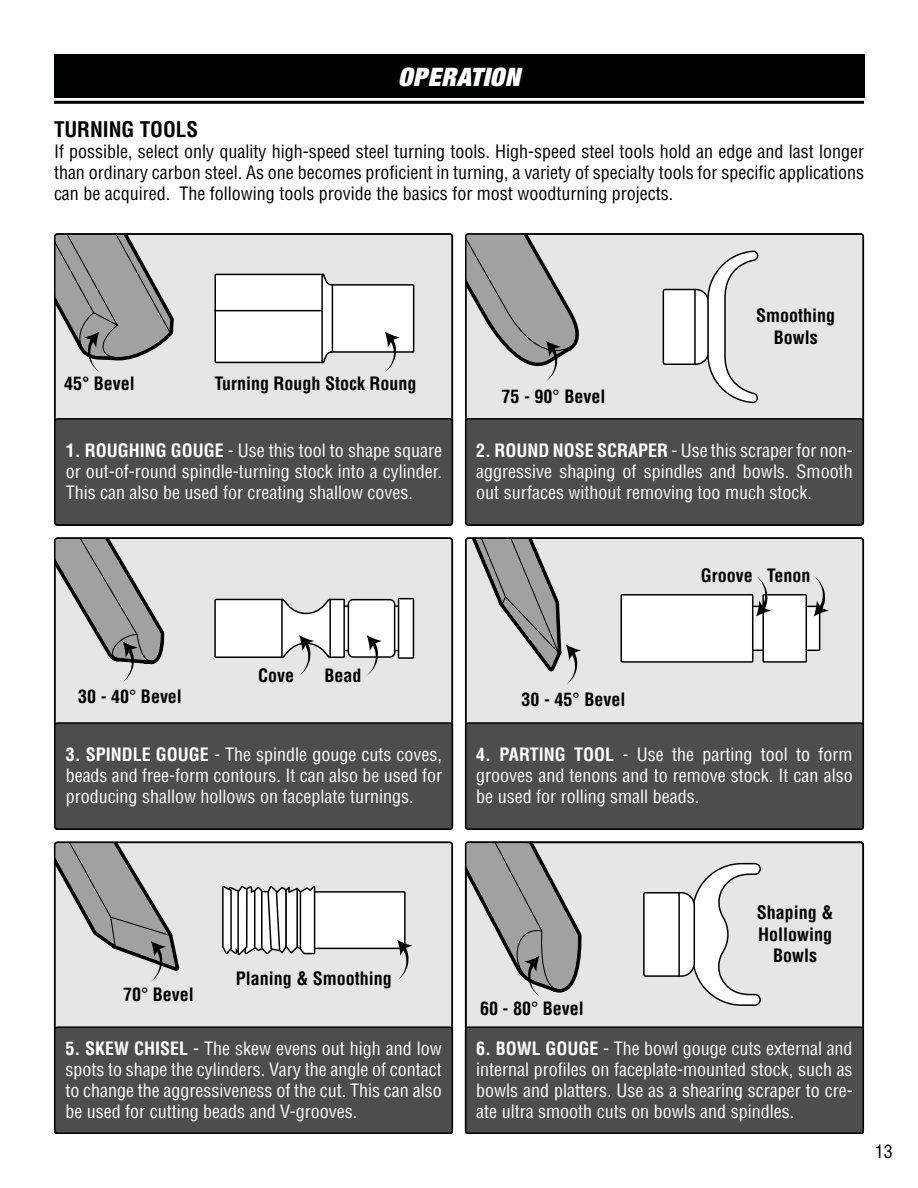
<style>
.page{position:relative;width:918px;height:1188px;background:#fff}
.page>*{position:absolute;margin:0;border:0;box-sizing:border-box;transform-origin:0 0}
.t1{font:italic 900 expanded 25.5px "Helvetica Neue";letter-spacing:.025em;color:#fff}
.t2{font:700 condensed 21px "Helvetica LT Std";color:#000}
.t3{font:condensed 18px/21px "Helvetica LT Std";color:#fff;text-align:justify}
.t4{font:condensed 18px/21px "Helvetica LT Std";color:#000;text-align:justify}
.t5{font:700 condensed 18px/21.6px "Helvetica LT Std";color:#000;text-align:center}
.s1{font-weight:400}
.s2{font-weight:700}
</style>
<div class="page">
<div style="left:466px;top:842px;width:397px;height:291px;background:#e6e6e6;border-radius:3px"></div>
<div style="left:466px;top:538px;width:397px;height:291px;background:#e6e6e6;border-radius:3px"></div>
<div style="left:55px;top:234px;width:397px;height:291px;background:#e6e6e6;border-radius:3px"></div>
<div style="left:54px;top:54px;width:810px;height:44px;background:#000101"></div>
<hr style="left:54px;top:101px;width:810px;height:3px;background:#000">
<div style="left:466px;top:234px;width:397px;height:291px;background:#e6e6e6;border-radius:3px"></div>
<svg style="left:663px;top:251px;width:96px;height:152px"></svg>
<div style="left:55px;top:538px;width:397px;height:291px;background:#e6e6e6;border-radius:3px"></div>
<div style="left:55px;top:842px;width:397px;height:291px;background:#e6e6e6;border-radius:3px"></div>
<svg style="left:643px;top:863px;width:118px;height:143px"></svg>
<hr style="left:678px;top:893px;width:2px;height:83px;background:#000">
<div style="left:466px;top:419px;width:397px;height:106px;background:#4d4d4d;border-radius:3px"></div>
<div style="left:465px;top:418px;width:399px;height:108px;border:2px solid #000;border-radius:3px"></div>
<div style="left:55px;top:419px;width:397px;height:106px;background:#4d4d4d;border-radius:3px"></div>
<div style="left:54px;top:418px;width:399px;height:108px;border:2px solid #000;border-radius:3px"></div>
<div style="left:466px;top:723px;width:397px;height:106px;background:#4d4d4d;border-radius:3px"></div>
<div style="left:465px;top:722px;width:399px;height:108px;border:2px solid #000;border-radius:3px"></div>
<div style="left:55px;top:723px;width:397px;height:106px;background:#4d4d4d;border-radius:3px"></div>
<div style="left:54px;top:722px;width:399px;height:108px;border:2px solid #000;border-radius:3px"></div>
<div style="left:466px;top:1027px;width:397px;height:106px;background:#4d4d4d;border-radius:3px"></div>
<div style="left:465px;top:1026px;width:399px;height:108px;border:2px solid #000;border-radius:3px"></div>
<div style="left:55px;top:1027px;width:397px;height:106px;background:#4d4d4d;border-radius:3px"></div>
<div style="left:54px;top:1026px;width:399px;height:108px;border:2px solid #000;border-radius:3px"></div>
<svg style="left:55px;top:235px;width:119px;height:137px"></svg>
<svg style="left:215px;top:274px;width:199px;height:98px"></svg>
<svg style="left:466px;top:234px;width:119px;height:147px"></svg>
<svg style="left:55px;top:538px;width:112px;height:144px"></svg>
<svg style="left:214px;top:598px;width:200px;height:78px"></svg>
<svg style="left:466px;top:538px;width:115px;height:147px"></svg>
<svg style="left:621px;top:576px;width:208px;height:87px"></svg>
<svg style="left:55px;top:843px;width:129px;height:139px"></svg>
<svg style="left:222px;top:886px;width:190px;height:94px"></svg>
<svg style="left:466px;top:843px;width:121px;height:154px"></svg>
<h1 class="t1" style="left:398px;top:61px;width:123px">OPERATION</h1>
<p class="t2" style="left:54px;top:116px;width:146px">TURNING TOOLS</p>
<p class="t4" style="left:54px;top:141px;width:812px">If possible, select only quality high-speed steel turning tools. High-speed steel tools hold an edge and last longer than ordinary carbon steel. As one becomes proficient in turning, a variety of specialty tools for specific applications can be acquired. The following tools provide the basics for most woodturning projects.</p>
<p class="t5" style="left:64px;top:373px;width:72px">45° Bevel</p>
<p class="t5" style="left:214px;top:373px;width:204px">Turning Rough Stock Roung</p>
<p class="t5" style="left:502px;top:385px;width:105px">75 - 90<span class="s1">°</span> Bevel</p>
<p class="t5" style="left:756px;top:305px;width:81px">Smoothing<br>Bowls</p>
<p class="t3" style="left:66px;top:440px;width:378px"><span class="s2">1. ROUGHING GOUGE</span> - Use this tool to shape square or out-of-round spindle-turning stock into a cylinder.<br>This can also be used for creating shallow coves.</p>
<p class="t3" style="left:476px;top:440px;width:378px"><span class="s2">2. ROUND NOSE SCRAPER</span> - Use this scraper for non&shy;aggressive shaping of spindles and bowls. Smooth out surfaces without removing too much stock.</p>
<p class="t5" style="left:78px;top:686px;width:105px">30 - 40<span class="s1">°</span> Bevel</p>
<p class="t5" style="left:258px;top:664px;width:37px">Cove</p>
<p class="t5" style="left:325px;top:664px;width:39px">Bead</p>
<p class="t5" style="left:522px;top:689px;width:105px">30 - 45<span class="s1">°</span> Bevel</p>
<p class="t5" style="left:701px;top:564px;width:111px">Groove Tenon</p>
<p class="t3" style="left:66px;top:744px;width:378px"><span class="s2">3. SPINDLE GOUGE</span> - The spindle gouge cuts coves, beads and free-form contours. It can also be used for producing shallow hollows on faceplate turnings.</p>
<p class="t3" style="left:476px;top:744px;width:378px"><span class="s2">4. PARTING TOOL</span> - Use the parting tool to form grooves and tenons and to remove stock. It can also be used for rolling small beads.</p>
<p class="t5" style="left:123px;top:984px;width:72px">70<span class="s1">°</span> Bevel</p>
<p class="t5" style="left:236px;top:967px;width:158px">Planing &amp; Smoothing</p>
<p class="t5" style="left:480px;top:997px;width:105px">60 - 80<span class="s1">°</span> Bevel</p>
<p class="t5" style="left:757px;top:902px;width:78px">Shaping &amp;<br>Hollowing<br>Bowls</p>
<p class="t3" style="left:65px;top:1038px;width:378px"><span class="s2">5. SKEW CHISEL</span> - The skew evens out high and low spots to shape the cylinders. Vary the angle of contact to change the aggressiveness of the cut. This can also be used for cutting beads and V-grooves.</p>
<p class="t3" style="left:476px;top:1038px;width:378px"><span class="s2">6. BOWL GOUGE</span> - The bowl gouge cuts external and internal profiles on faceplate-mounted stock, such as bowls and platters. Use as a shearing scraper to cre&shy;ate ultra smooth cuts on bowls and spindles.</p>
<p class="t4" style="left:875px;top:1141px;width:19px">13</p>
</div>
